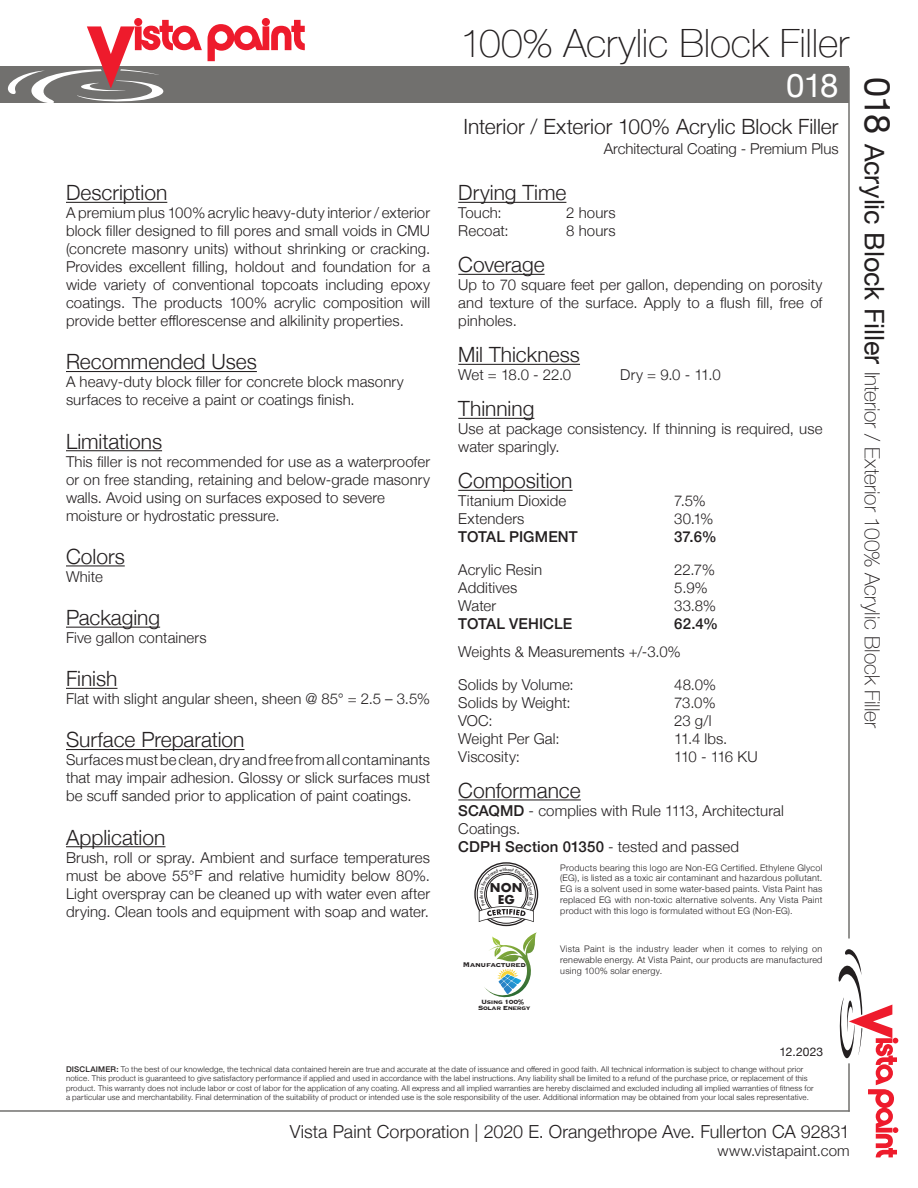
<style>
.page{position:relative;width:918px;height:1188px;background:#fff}
.page>*{position:absolute;margin:0;border:0;box-sizing:border-box;transform-origin:0 0}
.t1{font:100 39px "Helvetica Neue";letter-spacing:-.005em;color:#231f20}
.t2{font:33px "Helvetica Neue";color:#fff}
.t3{font:300 21px "Helvetica Neue";color:#231f20}
.t4{font:100 21px "Helvetica Neue";color:#231f20}
.t5{font:300 18px "Helvetica Neue";letter-spacing:.005em;color:#231f20}
.t6{font:300 15px/18px "Helvetica Neue";letter-spacing:.005em;color:#231f20;text-align:justify}
.t7{font:500 15px "Helvetica Neue";letter-spacing:.005em;color:#231f20}
.t8{font:12px "Helvetica Neue";letter-spacing:.005em;color:#231f20}
.t9{font:700 11.85px/11.4px "Futura";color:#231f20;text-align:center}
.t10{font:300 9px/10.8px "Helvetica Neue";letter-spacing:.03em;color:#231f20;text-align:justify}
.t11{font:700 8.85px "Copperplate";letter-spacing:-.05em;color:#231f20}
.t12{font:700 8.7px "Copperplate";letter-spacing:-.05em;color:#231f20}
.t13{font:700 7.95px/6.3px "Copperplate";letter-spacing:-.05em;color:#231f20;text-align:center}
.t14{font:300 7.8px/9.4px "Helvetica Neue";letter-spacing:.025em;color:#231f20}
.t15{font:500 4.35px "Futura";color:#231f20}
.s1{font-weight:400;font-size:36px}
.s2{font-weight:400;font-size:27px}
.s3{font-weight:500}
.s4{font-weight:300}
</style>
<div class="page">
<hr style="left:458px;top:202px;width:108px;height:1px;background:#231f20">
<hr style="left:458px;top:274px;width:87px;height:1px;background:#231f20">
<hr style="left:458px;top:364px;width:122px;height:1px;background:#231f20">
<hr style="left:458px;top:418px;width:76px;height:1px;background:#231f20">
<hr style="left:458px;top:490px;width:115px;height:1px;background:#231f20">
<hr style="left:458px;top:799px;width:123px;height:1px;background:#231f20">
<div style="left:0;top:66px;width:849px;height:37px;background:#71706e"></div>
<svg style="left:208px;top:20px;width:97px;height:41px"></svg>
<svg style="left:8px;top:20px;width:194px;height:83px"></svg>
<svg style="left:839px;top:949px;width:59px;height:208px"></svg>
<hr style="left:848px;top:68px;width:2px;height:871px;background:#71706e">
<hr style="left:0;top:1110px;width:850px;height:2px;background:#71706e">
<hr style="left:848px;top:1063px;width:2px;height:49px;background:#71706e">
<hr style="left:66px;top:202px;width:101px;height:1px;background:#231f20">
<hr style="left:66px;top:371px;width:191px;height:1px;background:#231f20">
<hr style="left:66px;top:450px;width:96px;height:1px;background:#231f20">
<hr style="left:66px;top:565px;width:59px;height:1px;background:#231f20">
<hr style="left:66px;top:627px;width:94px;height:1px;background:#231f20">
<hr style="left:66px;top:688px;width:52px;height:1px;background:#231f20">
<hr style="left:66px;top:749px;width:178px;height:1px;background:#231f20">
<hr style="left:66px;top:846px;width:100px;height:1px;background:#231f20">
<svg style="left:484px;top:932px;width:53px;height:66px"></svg>
<div style="left:460px;top:962px;width:66px;height:7px;background:#fff;border-radius:3px"></div>
<div style="left:474px;top:862px;width:64px;height:64px;border:1px solid #231f20;border-radius:50%"></div>
<div style="left:477px;top:865px;width:59px;height:59px;border:1px solid #231f20;border-radius:50%"></div>
<svg style="left:479px;top:868px;width:55px;height:54px"></svg>
<p class="t3" style="left:66px;top:176px;width:103px">Description</p>
<p class="t6" style="left:66px;top:203px;width:366px">A premium plus 100% acrylic heavy-duty interior / exterior block filler designed to fill pores and small voids in CMU (concrete masonry units) without shrinking or cracking.<br>Provides excellent filling, holdout and foundation for a wide variety of conventional topcoats including epoxy coatings. The products 100% acrylic composition will provide better efflorescense and alkilinity properties.</p>
<p class="t3" style="left:66px;top:345px;width:192px">Recommended Uses</p>
<p class="t6" style="left:66px;top:372px;width:339px">A heavy-duty block filler for concrete block masonry</p>
<p class="t6" style="left:66px;top:390px;width:290px">surfaces to receive a paint or coatings finish.</p>
<p class="t3" style="left:66px;top:424px;width:98px">Limitations</p>
<p class="t6" style="left:66px;top:451px;width:366px">This filler is not recommended for use as a waterproofer or on free standing, retaining and below-grade masonry walls. Avoid using on surfaces exposed to severe</p>
<p class="t6" style="left:66px;top:505px;width:215px">moisture or hydrostatic pressure.</p>
<p class="t3" style="left:66px;top:539px;width:60px">Colors</p>
<p class="t6" style="left:66px;top:566px;width:38px">White</p>
<p class="t3" style="left:66px;top:601px;width:96px">Packaging</p>
<p class="t6" style="left:66px;top:628px;width:142px">Five gallon containers</p>
<p class="t3" style="left:66px;top:662px;width:53px">Finish</p>
<p class="t6" style="left:66px;top:689px;width:366px">Flat with slight angular sheen, sheen @ 85° = 2.5 – 3.5%</p>
<p class="t3" style="left:66px;top:723px;width:180px">Surface Preparation</p>
<p class="t6" style="left:66px;top:750px;width:366px">Surfaces must be clean, dry and free from all contaminants that may impair adhesion. Glossy or slick surfaces must be scuff sanded prior to application of paint coatings.</p>
<p class="t3" style="left:66px;top:820px;width:101px">Application</p>
<p class="t6" style="left:66px;top:847px;width:366px">Brush, roll or spray. Ambient and surface temperatures must be above 55°F and relative humidity below 80%.<br>Light overspray can be cleaned up with water even after drying. Clean tools and equipment with soap and water.</p>
<p class="t1" style="left:460px;top:13px;width:390px">100% Acrylic Block Filler</p>
<p class="t2" style="left:786px;top:62px;width:54px">018</p>
<p class="t4" style="left:888px;top:77px;width:652px;rotate:90deg"><span class="s1">018</span> <span class="s2">Acrylic Block Filler</span> Interior / Exterior 100% Acrylic Block Filler</p>
<p class="t3" style="left:464px;top:110px;width:376px">Interior / Exterior 100% Acrylic Block Filler</p>
<p class="t6" style="left:604px;top:139px;width:236px">Architectural Coating - Premium Plus</p>
<p class="t3" style="left:458px;top:176px;width:110px">Drying Time</p>
<p class="t6" style="left:458px;top:203px;width:45px">Touch:</p>
<p class="t6" style="left:566px;top:203px;width:51px">2 hours</p>
<p class="t6" style="left:458px;top:221px;width:52px">Recoat:</p>
<p class="t6" style="left:566px;top:221px;width:51px">8 hours</p>
<p class="t3" style="left:458px;top:248px;width:88px">Coverage</p>
<p class="t6" style="left:458px;top:275px;width:366px">Up to 70 square feet per gallon, depending on porosity and texture of the surface. Apply to a flush fill, free of pinholes.</p>
<p class="t3" style="left:458px;top:338px;width:123px">Mil Thickness</p>
<p class="t6" style="left:458px;top:365px;width:114px">Wet = 18.0 - 22.0</p>
<p class="t6" style="left:620px;top:365px;width:102px">Dry = 9.0 - 11.0</p>
<p class="t3" style="left:458px;top:392px;width:78px">Thinning</p>
<p class="t6" style="left:458px;top:419px;width:366px">Use at package consistency. If thinning is required, use water sparingly.</p>
<p class="t3" style="left:458px;top:464px;width:116px">Composition</p>
<p class="t6" style="left:458px;top:491px;width:110px">Titanium Dioxide</p>
<p class="t6" style="left:674px;top:491px;width:33px">7.5%</p>
<p class="t6" style="left:458px;top:509px;width:68px">Extenders</p>
<p class="t6" style="left:674px;top:509px;width:41px">30.1%</p>
<p class="t7" style="left:458px;top:525px;width:121px">TOTAL PIGMENT</p>
<p class="t7" style="left:674px;top:525px;width:44px">37.6%</p>
<p class="t6" style="left:458px;top:559px;width:85px">Acrylic Resin</p>
<p class="t6" style="left:674px;top:559px;width:42px">22.7%</p>
<p class="t6" style="left:458px;top:577px;width:61px">Additives</p>
<p class="t6" style="left:674px;top:577px;width:35px">5.9%</p>
<p class="t6" style="left:458px;top:595px;width:39px">Water</p>
<p class="t6" style="left:674px;top:595px;width:43px">33.8%</p>
<p class="t7" style="left:458px;top:611px;width:116px">TOTAL VEHICLE</p>
<p class="t7" style="left:674px;top:611px;width:45px">62.4%</p>
<p class="t6" style="left:458px;top:642px;width:224px">Weights &amp; Measurements +/-3.0%</p>
<p class="t6" style="left:458px;top:674px;width:117px">Solids by Volume:</p>
<p class="t6" style="left:674px;top:674px;width:44px">48.0%</p>
<p class="t6" style="left:458px;top:692px;width:114px">Solids by Weight:</p>
<p class="t6" style="left:674px;top:692px;width:43px">73.0%</p>
<p class="t6" style="left:458px;top:710px;width:36px">VOC:</p>
<p class="t6" style="left:674px;top:710px;width:39px">23 g/l</p>
<p class="t6" style="left:458px;top:728px;width:103px">Weight Per Gal:</p>
<p class="t6" style="left:674px;top:728px;width:55px">11.4 lbs.</p>
<p class="t6" style="left:458px;top:746px;width:63px">Viscosity:</p>
<p class="t6" style="left:674px;top:746px;width:85px">110 - 116 KU</p>
<p class="t3" style="left:458px;top:773px;width:124px">Conformance</p>
<p class="t6" style="left:458px;top:800px;width:327px"><span class="s3">SCAQMD</span> - complies with Rule 1113, Architectural</p>
<p class="t6" style="left:458px;top:818px;width:64px">Coatings.</p>
<p class="t7" style="left:458px;top:834px;width:282px">CDPH Section 01350 <span class="s4">- tested and passed</span></p>
<p class="t15" style="left:505px;top:866px;width:4px">h</p>
<p class="t9" style="left:490px;top:882px;width:34px">NON<br>EG</p>
<p class="t11" style="left:462px;top:959px;width:65px">Manufactured</p>
<p class="t13" style="left:478px;top:998px;width:54px">Using 100%<br>Solar Energy</p>
<p class="t12" style="left:463px;top:959px;width:64px">Manufactured</p>
<p class="t10" style="left:560px;top:861px;width:264px">Products bearing this logo are Non-EG Certified. Ethylene Glycol (EG), is listed as a toxic air contaminant and hazardous pollutant.<br>EG is a solvent used in some water-based paints. Vista Paint has replaced EG with non-toxic alternative solvents. Any Vista Paint product with this logo is formulated without EG (Non-EG).</p>
<p class="t10" style="left:560px;top:943px;width:264px">Vista Paint is the industry leader when it comes to relying on renewable energy. At Vista Paint, our products are manufactured using 100% solar energy.</p>
<p class="t8" style="left:780px;top:1043px;width:45px">12.2023</p>
<p class="t14" style="left:66px;top:1064px;width:749px"><span class="s3">DISCLAIMER:</span> To the best of our knowledge, the technical data contained herein are true and accurate at the date of issuance and offered in good faith. All technical information is subject to change without prior notice. This product is guaranteed to give satisfactory performance if applied and used in accordance with the label instructions. Any liability shall be limited to a refund of the purchase price, or replacement of this product. This warranty does not include labor or cost of labor for the application of any coating. All express and all implied warranties are hereby disclaimed and excluded including all implied warranties of fitness for</p>
<p class="t14" style="left:66px;top:1092px;width:744px">a particular use and merchantability. Final determination of the suitability of product or intended use is the sole responsibility of the user. Additional information may be obtained from your local sales representative.</p>
<p class="t5" style="left:290px;top:1117px;width:561px">Vista Paint Corporation | 2020 E. Orangethrope Ave. Fullerton CA 92831</p>
<p class="t6" style="left:718px;top:1140px;width:134px">www.vistapaint.com</p>
</div>
